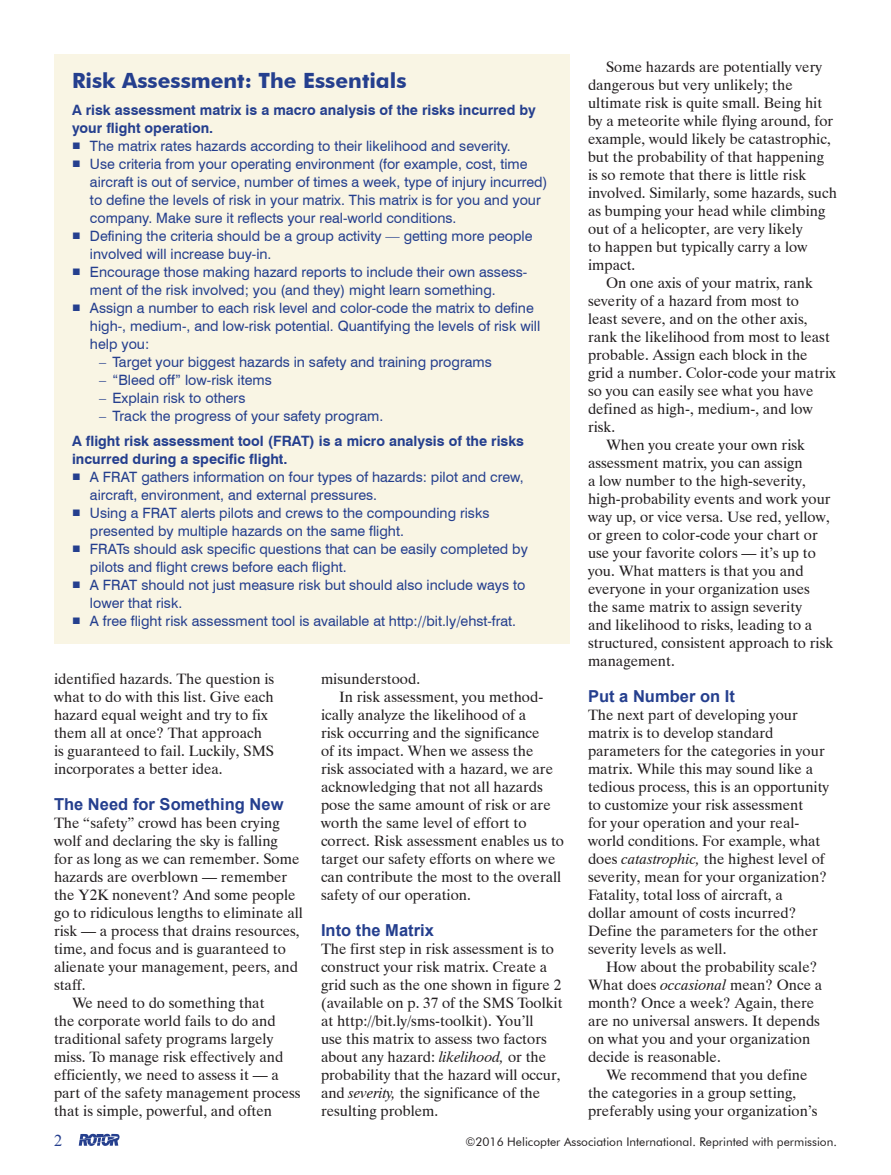
<style>
.page{position:relative;width:891px;height:1175px;background:#fff}
.page>*{position:absolute;margin:0;border:0;box-sizing:border-box;transform-origin:0 0}
.t1{font:700 21px "Futura BT";color:#253f8e}
.t2{font:700 16.5px "Arial";color:#253f8e}
.t3{font:16.5px "Times New Roman";color:#253f8e}
.t4{font:15px/18px "Dutch 801 BT";color:#231f20}
.t5{font:14.25px/18px "Swiss 721 BT";color:#253f8e}
.t6{font:700 14.25px/18px "Swiss 721 BT";color:#253f8e}
.t7{font:12px "Futura BT";color:#231f20}
.s1{font-family:"Times New Roman"}
.s2{font-style:italic}
</style>
<div class="page">
<div style="left:54px;top:54px;width:516px;height:590px;background:#f9f5e4"></div>
<svg style="left:79px;top:1133px;width:41px;height:12px"></svg>
<h1 class="t1" style="left:72px;top:68px;width:336px">Risk Assessment: The Essentials</h1>
<p class="t6" style="left:72px;top:101px;width:465px">A risk assessment matrix is a macro analysis of the risks incurred by your flight operation.</p>
<p class="t5" style="left:72px;top:137px;width:440px"><span class="s1">■</span> The matrix rates hazards according to their likelihood and severity.</p>
<p class="t5" style="left:90px;top:155px;width:459px;text-indent:-18px"><span class="s1">■</span> Use criteria from your operating environment (for example, cost, time aircraft is out of service, number of times a week, type of injury incurred) to define the levels of risk in your matrix. This matrix is for you and your company. Make sure it reflects your real-world conditions.</p>
<p class="t5" style="left:90px;top:227px;width:444px;text-indent:-18px"><span class="s1">■</span> Defining the criteria should be a group activity — getting more people involved will increase buy-in.</p>
<p class="t5" style="left:90px;top:263px;width:438px;text-indent:-18px"><span class="s1">■</span> Encourage those making hazard reports to include their own assess&shy;ment of the risk involved; you (and they) might learn something.</p>
<p class="t5" style="left:90px;top:299px;width:452px;text-indent:-18px"><span class="s1">■</span> Assign a number to each risk level and color-code the matrix to define high-, medium-, and low-risk potential. Quantifying the levels of risk will help you:</p>
<p class="t5" style="left:99px;top:353px;width:394px">– Target your biggest hazards in safety and training programs</p>
<p class="t5" style="left:99px;top:371px;width:174px">– “Bleed off” low-risk items</p>
<p class="t5" style="left:99px;top:389px;width:148px">– Explain risk to others</p>
<p class="t5" style="left:99px;top:407px;width:286px">– Track the progress of your safety program.</p>
<p class="t6" style="left:72px;top:431px;width:454px">A flight risk assessment tool (FRAT) is a micro analysis of the risks incurred during a specific flight.</p>
<p class="t5" style="left:90px;top:467px;width:435px;text-indent:-18px"><span class="s1">■</span> A FRAT gathers information on four types of hazards: pilot and crew, aircraft, environment, and external pressures.</p>
<p class="t5" style="left:90px;top:503px;width:401px;text-indent:-18px"><span class="s1">■</span> Using a FRAT alerts pilots and crews to the compounding risks presented by multiple hazards on the same flight.</p>
<p class="t5" style="left:90px;top:539px;width:439px;text-indent:-18px"><span class="s1">■</span> FRATs should ask specific questions that can be easily completed by pilots and flight crews before each flight.</p>
<p class="t5" style="left:90px;top:575px;width:437px;text-indent:-18px"><span class="s1">■</span> A FRAT should not just measure risk but should also include ways to lower that risk.</p>
<p class="t5" style="left:72px;top:611px;width:446px"><span class="s1">■</span> A free flight risk assessment tool is available at http://bit.ly/ehst-frat.</p>
<p class="t4" style="left:54px;top:670px;width:222px">identified hazards. The question is what to do with this list. Give each hazard equal weight and try to fix them all at once? That approach is guaranteed to fail. Luckily, SMS incorporates a better idea.</p>
<p class="t2" style="left:54px;top:793px;width:231px">The Need for Something New</p>
<p class="t4" style="left:54px;top:814px;width:227px">The “safety” crowd has been crying</p>
<p class="t4" style="left:54px;top:832px;width:225px">wolf and declaring the sky is falling</p>
<p class="t4" style="left:54px;top:850px;width:247px">for as long as we can remember. Some</p>
<p class="t4" style="left:54px;top:868px;width:235px">hazards are overblown — remember</p>
<p class="t4" style="left:54px;top:886px;width:243px">the Y2K nonevent? And some people</p>
<p class="t4" style="left:54px;top:904px;width:251px">go to ridiculous lengths to eliminate all</p>
<p class="t4" style="left:54px;top:922px;width:247px">risk — a process that drains resources,</p>
<p class="t4" style="left:54px;top:940px;width:233px">time, and focus and is guaranteed to</p>
<p class="t4" style="left:54px;top:958px;width:245px">alienate your management, peers, and</p>
<p class="t4" style="left:54px;top:976px;width:33px">staff.</p>
<p class="t4" style="left:72px;top:994px;width:194px">We need to do something that</p>
<p class="t4" style="left:54px;top:1012px;width:223px">the corporate world fails to do and</p>
<p class="t4" style="left:54px;top:1030px;width:221px">traditional safety programs largely</p>
<p class="t4" style="left:54px;top:1048px;width:231px">miss. To manage risk effectively and</p>
<p class="t4" style="left:54px;top:1066px;width:226px">efficiently, we need to assess it — a</p>
<p class="t4" style="left:54px;top:1084px;width:248px">part of the safety management process</p>
<p class="t4" style="left:54px;top:1102px;width:220px">that is simple, powerful, and often</p>
<p class="t4" style="left:321px;top:670px;width:101px">misunderstood.</p>
<p class="t4" style="left:339px;top:688px;width:205px">In risk assessment, you method-</p>
<p class="t4" style="left:321px;top:706px;width:207px">ically analyze the likelihood of a</p>
<p class="t4" style="left:321px;top:724px;width:220px">risk occurring and the significance</p>
<p class="t4" style="left:321px;top:742px;width:214px">of its impact. When we assess the</p>
<p class="t4" style="left:321px;top:760px;width:234px">risk associated with a hazard, we are</p>
<p class="t4" style="left:321px;top:778px;width:223px">acknowledging that not all hazards</p>
<p class="t4" style="left:321px;top:796px;width:231px">pose the same amount of risk or are</p>
<p class="t4" style="left:321px;top:814px;width:207px">worth the same level of effort to</p>
<p class="t4" style="left:321px;top:832px;width:245px">correct. Risk assessment enables us to</p>
<p class="t4" style="left:321px;top:850px;width:236px">target our safety efforts on where we</p>
<p class="t4" style="left:321px;top:868px;width:242px">can contribute the most to the overall</p>
<p class="t4" style="left:321px;top:886px;width:151px">safety of our operation.</p>
<p class="t2" style="left:321px;top:919px;width:114px">Into the Matrix</p>
<p class="t4" style="left:321px;top:940px;width:243px">The first step in risk assessment is to construct your risk matrix. Create a grid such as the one shown in figure 2 (available on p. 37 of the SMS Toolkit at http://bit.ly/sms-toolkit). You’ll<br>use this matrix to assess two factors about any hazard: <span class="s2">likelihood,</span> or the probability that the hazard will occur, and <span class="s2">severity,</span> the significance of the resulting problem.</p>
<p class="t4" style="left:606px;top:58px;width:218px">Some hazards are potentially very</p>
<p class="t4" style="left:588px;top:76px;width:206px">dangerous but very unlikely; the</p>
<p class="t4" style="left:588px;top:94px;width:236px">ultimate risk is quite small. Being hit</p>
<p class="t4" style="left:588px;top:112px;width:247px">by a meteorite while flying around, for</p>
<p class="t4" style="left:588px;top:130px;width:244px">example, would likely be catastrophic,</p>
<p class="t4" style="left:588px;top:148px;width:238px">but the probability of that happening</p>
<p class="t4" style="left:588px;top:166px;width:220px">is so remote that there is little risk</p>
<p class="t4" style="left:588px;top:184px;width:250px">involved. Similarly, some hazards, such</p>
<p class="t4" style="left:588px;top:202px;width:239px">as bumping your head while climbing</p>
<p class="t4" style="left:588px;top:220px;width:216px">out of a helicopter, are very likely</p>
<p class="t4" style="left:588px;top:238px;width:221px">to happen but typically carry a low</p>
<p class="t4" style="left:588px;top:256px;width:49px">impact.</p>
<p class="t4" style="left:606px;top:274px;width:208px">On one axis of your matrix, rank</p>
<p class="t4" style="left:588px;top:292px;width:213px">severity of a hazard from most to</p>
<p class="t4" style="left:588px;top:310px;width:221px">least severe, and on the other axis,</p>
<p class="t4" style="left:588px;top:328px;width:243px">rank the likelihood from most to least</p>
<p class="t4" style="left:588px;top:346px;width:221px">probable. Assign each block in the</p>
<p class="t4" style="left:588px;top:364px;width:249px">grid a number. Color-code your matrix</p>
<p class="t4" style="left:588px;top:382px;width:227px">so you can easily see what you have</p>
<p class="t4" style="left:588px;top:400px;width:226px">defined as high-, medium-, and low</p>
<p class="t4" style="left:588px;top:418px;width:29px">risk.</p>
<p class="t4" style="left:606px;top:436px;width:201px">When you create your own risk</p>
<p class="t4" style="left:588px;top:454px;width:216px">assessment matrix, you can assign</p>
<p class="t4" style="left:588px;top:472px;width:219px">a low number to the high-severity,</p>
<p class="t4" style="left:588px;top:490px;width:244px">high-probability events and work your</p>
<p class="t4" style="left:588px;top:508px;width:243px">way up, or vice versa. Use red, yellow,</p>
<p class="t4" style="left:588px;top:526px;width:231px">or green to color-code your chart or</p>
<p class="t4" style="left:588px;top:544px;width:229px">use your favorite colors — it’s up to</p>
<p class="t4" style="left:588px;top:562px;width:217px">you. What matters is that you and</p>
<p class="t4" style="left:588px;top:580px;width:223px">everyone in your organization uses</p>
<p class="t4" style="left:588px;top:598px;width:216px">the same matrix to assign severity</p>
<p class="t4" style="left:588px;top:616px;width:226px">and likelihood to risks, leading to a</p>
<p class="t4" style="left:588px;top:634px;width:247px">structured, consistent approach to risk</p>
<p class="t4" style="left:588px;top:652px;width:88px">management.</p>
<p class="t2" style="left:588px;top:685px;width:148px">Put a Number on It</p>
<p class="t4" style="left:588px;top:706px;width:243px">The next part of developing your matrix is to develop standard parameters for the categories in your matrix. While this may sound like a tedious process, this is an opportunity to customize your risk assessment<br>for your operation and your real&shy;world conditions. For example, what does <span class="s2">catastrophic,</span> the highest level of severity, mean for your organization?<br>Fatality, total loss of aircraft, a<br>dollar amount of costs incurred?<br>Define the parameters for the other severity levels as well.</p>
<p class="t4" style="left:588px;top:958px;width:236px;text-indent:18px">How about the probability scale?<br>What does <span class="s2">occasional</span> mean? Once a month? Once a week? Again, there are no universal answers. It depends on what you and your organization decide is reasonable.</p>
<p class="t4" style="left:588px;top:1066px;width:231px;text-indent:18px">We recommend that you define the categories in a group setting, preferably using your organization’s</p>
<p class="t3" style="left:54px;top:1129px;width:10px">2</p>
<p class="t7" style="left:465px;top:1134px;width:373px">©2016 Helicopter Association International. Reprinted with permission.</p>
</div>
